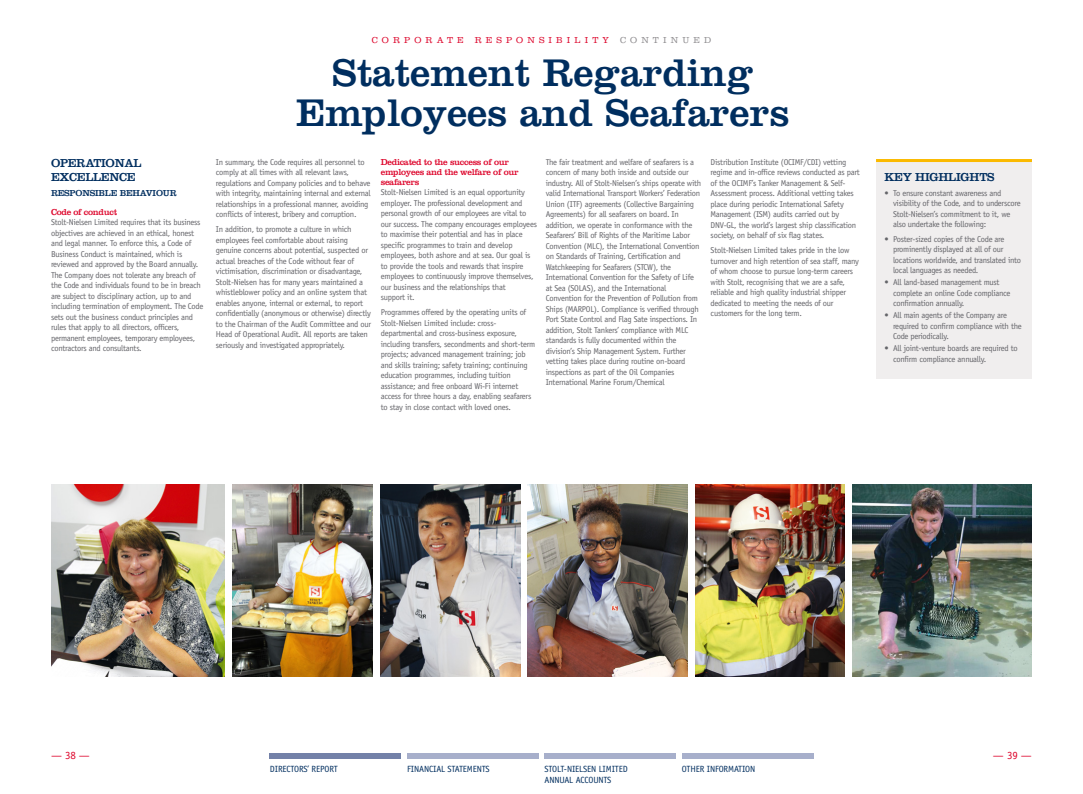
<style>
.page{position:relative;width:1083px;height:794px;background:#fff}
.page>*{position:absolute;margin:0;border:0;box-sizing:border-box;transform-origin:0 0}
.t1{font:40px/40px "Clarendon LT Std";color:#002e5f;text-align:center}
.t2{font:12px/14px "Clarendon LT Std";letter-spacing:-.02em;color:#002e5f}
.t3{font:11px "Officina Sans Std";color:#dd052b}
.t4{font:9px/10.5px "Officina Sans Std";letter-spacing:-.015em;color:#002e5f}
.t5{font:9px/10px "Clarendon LT Std";letter-spacing:-.03em;color:#dd052b}
.t6{font:300 9px "Clarendon LT Std";letter-spacing:.46em;color:#dd052b}
.t7{font:9px "Clarendon LT Std";letter-spacing:-.015em;color:#002e5f}
.t8{font:8.5px/10.5px "Officina Sans Std";letter-spacing:-.03em;color:#65656a}
.s1{color:#8e8c8f}
.s2{color:#646569}
</style>
<div class="page">
<div style="left:270px;top:753px;width:131px;height:6px;background:#7381a8"></div>
<div style="left:407px;top:753px;width:131px;height:6px;background:#a7afcb"></div>
<div style="left:545px;top:753px;width:131px;height:6px;background:#a7afcb"></div>
<div style="left:682px;top:753px;width:131px;height:6px;background:#a7afcb"></div>
<div style="left:876px;top:159px;width:156px;height:219px;background:#f0eeee"></div>
<hr style="left:876px;top:159px;width:156px;height:3px;background:#fbba00">
<img style="left:51px;top:484px;width:174px;height:192px">
<img style="left:233px;top:484px;width:139px;height:192px">
<img style="left:696px;top:484px;width:149px;height:192px">
<img style="left:527px;top:484px;width:161px;height:192px">
<img style="left:381px;top:484px;width:139px;height:192px">
<img style="left:853px;top:484px;width:179px;height:192px">
<p class="t6" style="left:372px;top:35px;width:341px">CORPORATE RESPONSIBILITY <span class="s1">CONTINUED</span></p>
<h2 class="t2" style="left:51px;top:156px;width:92px">OPERATIONAL<br>EXCELLENCE</h2>
<p class="t7" style="left:51px;top:188px;width:127px">RESPONSIBLE BEHAVIOUR</p>
<p class="t5" style="left:51px;top:206px;width:68px">Code of conduct</p>
<p class="t8" style="left:51px;top:217px;width:154px">Stolt-Nielsen Limited requires that its business objectives are achieved in an ethical, honest and legal manner. To enforce this, a Code of Business Conduct is maintained, which is reviewed and approved by the Board annually.<br>The Company does not tolerate any breach of the Code and individuals found to be in breach are subject to disciplinary action, up to and including termination of employment. The Code sets out the business conduct principles and rules that apply to all directors, officers, permanent employees, temporary employees, contractors and consultants.</p>
<h1 class="t1" style="left:296px;top:53px;width:495px">Statement Regarding<br>Employees and Seafarers</h1>
<p class="t8" style="left:216px;top:157px;width:156px">In summary, the Code requires all personnel to comply at all times with all relevant laws, regulations and Company policies and to behave with integrity, maintaining internal and external relationships in a professional manner, avoiding conflicts of interest, bribery and corruption.</p>
<p class="t8" style="left:216px;top:224px;width:157px">In addition, to promote a culture in which employees feel comfortable about raising genuine concerns about potential, suspected or actual breaches of the Code without fear of victimisation, discrimination or disadvantage, Stolt-Nielsen has for many years maintained a whistleblower policy and an online system that enables anyone, internal or external, to report confidentially (anonymous or otherwise) directly to the Chairman of the Audit Committee and our Head of Operational Audit. All reports are taken seriously and investigated appropriately.</p>
<p class="t5" style="left:381px;top:157px;width:139px">Dedicated to the success of our employees and the welfare of our seafarers</p>
<p class="t8" style="left:381px;top:187px;width:158px">Stolt-Nielsen Limited is an equal opportunity employer. The professional development and personal growth of our employees are vital to our success. The company encourages employees to maximise their potential and has in place specific programmes to train and develop employees, both ashore and at sea. Our goal is to provide the tools and rewards that inspire employees to continuously improve themselves, our business and the relationships that<br>support it.</p>
<p class="t8" style="left:381px;top:307px;width:156px">Programmes offered by the operating units of Stolt-Nielsen Limited include: cross&shy;departmental and cross-business exposure, including transfers, secondments and short-term projects; advanced management training; job and skills training; safety training; continuing education programmes, including tuition assistance; and free onboard Wi-Fi internet access for three hours a day, enabling seafarers to stay in close contact with loved ones.</p>
<p class="t8" style="left:546px;top:157px;width:157px">The fair treatment and welfare of seafarers is a concern of many both inside and outside our industry. All of Stolt-Nielsen’s ships operate with valid International Transport Workers’ Federation Union (ITF) agreements (Collective Bargaining Agreements) for all seafarers on board. In addition, we operate in conformance with the Seafarers’ Bill of Rights of the Maritime Labor Convention (MLC), the International Convention on Standards of Training, Certification and Watchkeeping for Seafarers (STCW), the International Convention for the Safety of Life at Sea (SOLAS), and the International Convention for the Prevention of Pollution from Ships (MARPOL). Compliance is verified through Port State Control and Flag Sate inspections. In addition, Stolt Tankers’ compliance with MLC standards is fully documented within the division’s Ship Management System. Further vetting takes place during routine on-board inspections as part of the Oil Companies International Marine Forum/Chemical</p>
<p class="t8" style="left:711px;top:157px;width:151px">Distribution Institute (OCIMF/CDI) vetting regime and in-office reviews conducted as part of the OCIMF’s Tanker Management &amp; Self-Assessment process. Additional vetting takes place during periodic International Safety Management (ISM) audits carried out by DNV-GL, the world’s largest ship classification society, on behalf of six flag states.</p>
<p class="t8" style="left:711px;top:245px;width:150px">Stolt-Nielsen Limited takes pride in the low turnover and high retention of sea staff, many of whom choose to pursue long-term careers with Stolt, recognising that we are a safe, reliable and high quality industrial shipper dedicated to meeting the needs of our customers for the long term.</p>
<h2 class="t2" style="left:884px;top:170px;width:111px">KEY HIGHLIGHTS</h2>
<p class="t8" style="left:893px;top:188px;width:129px;text-indent:-8px"><span class="s2">•</span> To ensure constant awareness and visibility of the Code, and to underscore Stolt-Nielsen’s commitment to it, we also undertake the following:</p>
<p class="t8" style="left:893px;top:234px;width:130px;text-indent:-8px"><span class="s2">•</span> Poster-sized copies of the Code are prominently displayed at all of our locations worldwide, and translated into local languages as needed.</p>
<p class="t8" style="left:893px;top:277px;width:119px;text-indent:-8px"><span class="s2">•</span> All land-based management must complete an online Code compliance confirmation annually.</p>
<p class="t8" style="left:893px;top:310px;width:130px;text-indent:-8px"><span class="s2">•</span> All main agents of the Company are required to confirm compliance with the<br>Code periodically.</p>
<p class="t8" style="left:893px;top:343px;width:126px;text-indent:-8px"><span class="s2">•</span> All joint‑venture boards are required to confirm compliance annually.</p>
<p class="t3" style="left:51px;top:748px;width:40px">— 38 —</p>
<p class="t3" style="left:993px;top:748px;width:40px">— 39 —</p>
<p class="t4" style="left:270px;top:764px;width:70px">DIRECTORS’ REPORT</p>
<p class="t4" style="left:407px;top:764px;width:84px">FINANCIAL STATEMENTS</p>
<p class="t4" style="left:545px;top:764px;width:85px">STOLT-NIELSEN LIMITED<br>ANNUAL ACCOUNTS</p>
<p class="t4" style="left:682px;top:764px;width:75px">OTHER INFORMATION</p>
</div>
